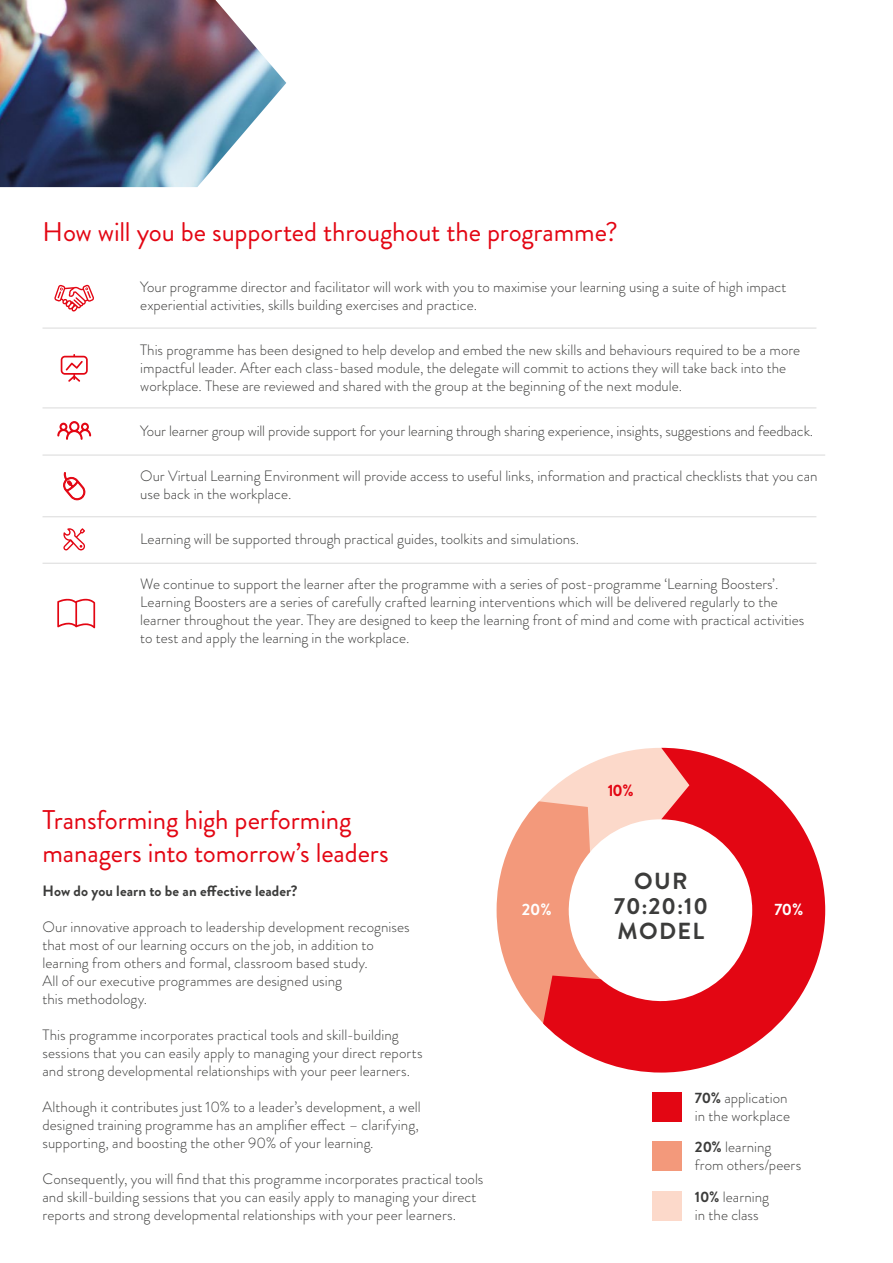
<style>
.page{position:relative;width:893px;height:1263px;background:#fff}
.page>*{position:absolute;margin:0;border:0;box-sizing:border-box;transform-origin:0 0}
.t1{font:27px/33px "Brandon Grotesque";letter-spacing:-.005em;color:#e30613}
.t2{font:700 23.25px/24.6px "Brandon Grotesque";letter-spacing:.06em;color:#3c3c3b;text-align:center}
.t3{font:700 16.35px "Brandon Grotesque";color:#fff}
.t4{font:700 16.35px "Brandon Grotesque";color:#e30613}
.t5{font:300 15px/18px "Brandon Grotesque";color:#3c3c3b}
.t6{font:700 15px "Brandon Grotesque";letter-spacing:.005em;color:#3c3c3b}
.s1{font-weight:700}
</style>
<div class="page">
<hr style="left:43px;top:328px;width:773px;height:1px;background:#dadada">
<hr style="left:43px;top:407px;width:773px;height:1px;background:#dadada">
<hr style="left:43px;top:455px;width:782px;height:1px;background:#dadada">
<hr style="left:43px;top:516px;width:773px;height:1px;background:#dadada">
<hr style="left:43px;top:563px;width:773px;height:1px;background:#dadada">
<svg style="left:61px;top:354px;width:27px;height:28px"></svg>
<svg style="left:63px;top:528px;width:22px;height:22px"></svg>
<svg style="left:63px;top:472px;width:22px;height:28px"></svg>
<svg style="left:57px;top:421px;width:34px;height:19px"></svg>
<svg style="left:497px;top:797px;width:46px;height:226px"></svg>
<svg style="left:543px;top:748px;width:282px;height:324px"></svg>
<div style="left:652px;top:1092px;width:30px;height:30px;background:#e30613"></div>
<div style="left:652px;top:1141px;width:30px;height:30px;background:#f3997b"></div>
<div style="left:652px;top:1191px;width:30px;height:29px;background:#fcd9ca"></div>
<svg style="left:54px;top:285px;width:40px;height:27px"></svg>
<img style="left:0;top:0;width:286px;height:187px">
<svg style="left:57px;top:598px;width:38px;height:30px"></svg>
<h1 class="t1" style="left:43px;top:215px;width:577px">How will you be supported throughout the programme?</h1>
<p class="t5" style="left:140px;top:278px;width:647px">Your programme director and facilitator will work with you to maximise your learning using a suite of high impact experiential activities, skills building exercises and practice.</p>
<p class="t5" style="left:140px;top:341px;width:661px">This programme has been designed to help develop and embed the new skills and behaviours required to be a more impactful leader. After each class-based module, the delegate will commit to actions they will take back into the workplace. These are reviewed and shared with the group at the beginning of the next module.</p>
<p class="t5" style="left:140px;top:422px;width:674px">Your learner group will provide support for your learning through sharing experience, insights, suggestions and feedback.</p>
<p class="t5" style="left:140px;top:467px;width:679px">Our Virtual Learning Environment will provide access to useful links, information and practical checklists that you can use back in the workplace.</p>
<p class="t5" style="left:140px;top:530px;width:440px">Learning will be supported through practical guides, toolkits and simulations.</p>
<p class="t5" style="left:140px;top:575px;width:666px">We continue to support the learner after the programme with a series of post-programme ‘Learning Boosters’.<br>Learning Boosters are a series of carefully crafted learning interventions which will be delivered regularly to the learner throughout the year. They are designed to keep the learning front of mind and come with practical activities to test and apply the learning in the workplace.</p>
<h1 class="t1" style="left:43px;top:803px;width:348px">Transforming high performing managers into tomorrow’s leaders</h1>
<p class="t6" style="left:43px;top:881px;width:257px">How do you learn to be an effective leader?</p>
<p class="t5" style="left:43px;top:918px;width:369px">Our innovative approach to leadership development recognises that most of our learning occurs on the job, in addition to learning from others and formal, classroom based study.<br>All of our executive programmes are designed using<br>this methodology.</p>
<p class="t5" style="left:43px;top:1026px;width:382px">This programme incorporates practical tools and skill-building sessions that you can easily apply to managing your direct reports and strong developmental relationships with your peer learners.</p>
<p class="t5" style="left:43px;top:1098px;width:380px;text-align:justify">Although it contributes just 10% to a leader’s development, a well designed training programme has an amplifier effect – clarifying, supporting, and boosting the other 90% of your learning.</p>
<p class="t5" style="left:43px;top:1170px;width:442px">Consequently, you will find that this programme incorporates practical tools and skill-building sessions that you can easily apply to managing your direct reports and strong developmental relationships with your peer learners.</p>
<p class="t4" style="left:608px;top:779px;width:27px">10%</p>
<h2 class="t2" style="left:614px;top:869px;width:95px">OUR<br>70:20:10<br>MODEL</h2>
<p class="t3" style="left:522px;top:898px;width:31px">20%</p>
<p class="t3" style="left:774px;top:898px;width:30px">70%</p>
<p class="t5" style="left:695px;top:1089px;width:97px"><span class="s1">70%</span> application in the workplace</p>
<p class="t5" style="left:695px;top:1138px;width:108px"><span class="s1">20%</span> learning from others/peers</p>
<p class="t5" style="left:695px;top:1187px;width:76px"><span class="s1">10%</span> learning in the class</p>
</div>
